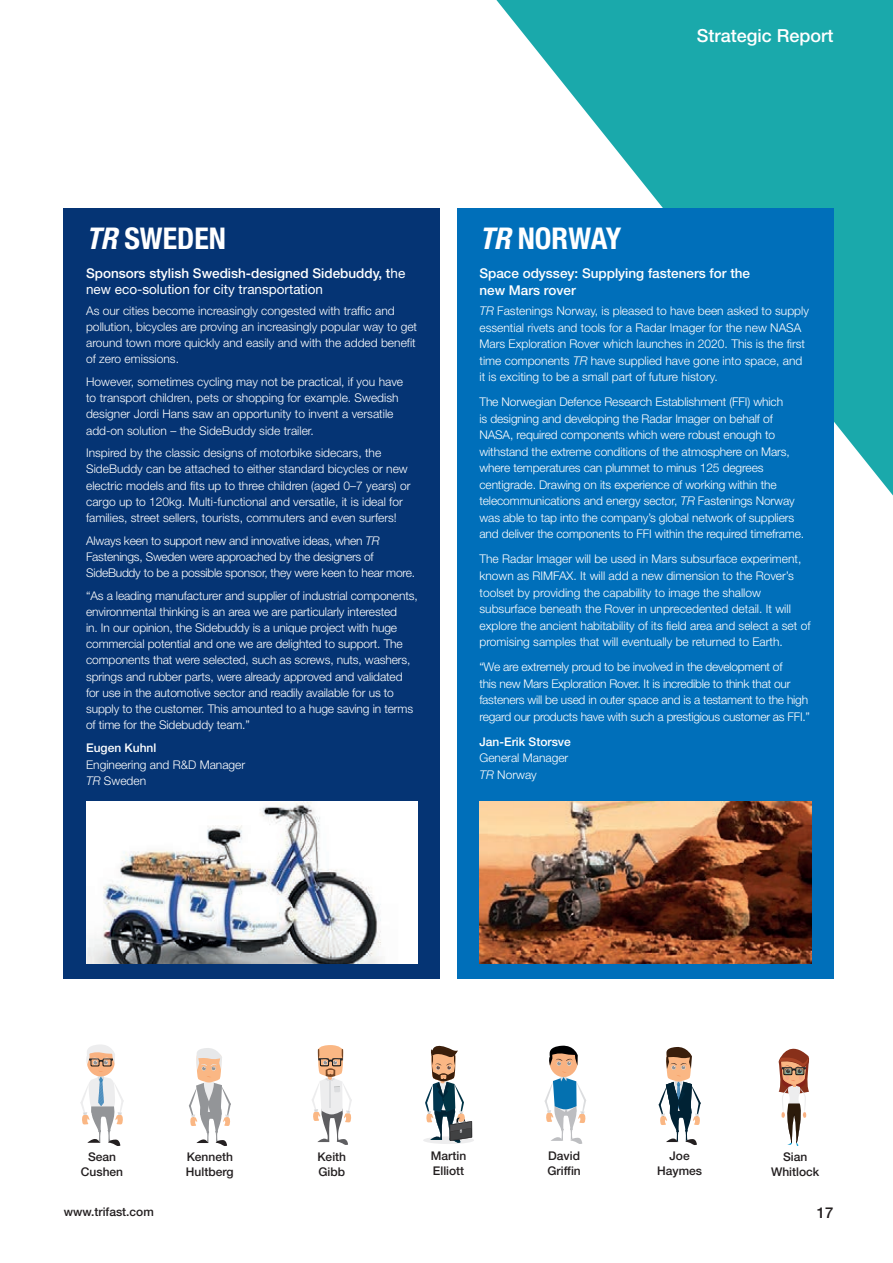
<style>
.page{position:relative;width:893px;height:1263px;background:#fff}
.page>*{position:absolute;margin:0;border:0;box-sizing:border-box;transform-origin:0 0}
.t1{font:700 condensed 30px "Helvetica Neue LT Std";color:#fff}
.t2{font:500 18px "Helvetica Neue LT Std";color:#fff}
.t3{font:500 15px "Helvetica Neue LT Std";color:#231f20}
.t4{font:500 13.5px/16.2px "Helvetica Neue LT Std";color:#fff}
.t5{font:300 12px/16.5px "Helvetica Neue LT Std";letter-spacing:-.01em;color:#fff}
.t6{font:500 12px/15px "Helvetica Neue LT Std";color:#231f20}
.t7{font:500 12px "Helvetica Neue LT Std";color:#fff}
.s1{font-style:italic}
.s2{font-weight:400}
</style>
<div class="page">
<svg style="left:496px;top:0;width:397px;height:511px;fill:#1aa9ab"></svg>
<div style="left:64px;top:208px;width:376px;height:771px;background:#053474"></div>
<div style="left:457px;top:208px;width:376px;height:771px;background:#006fba"></div>
<svg style="left:545px;top:1045px;width:41px;height:99px"></svg>
<svg style="left:659px;top:1047px;width:42px;height:98px"></svg>
<svg style="left:189px;top:1048px;width:42px;height:98px"></svg>
<svg style="left:80px;top:1045px;width:44px;height:101px"></svg>
<svg style="left:312px;top:1045px;width:40px;height:100px"></svg>
<div style="left:423px;top:1136px;width:51px;height:8px;background:#ededee;border-radius:50%"></div>
<svg style="left:425px;top:1045px;width:48px;height:98px"></svg>
<svg style="left:779px;top:1048px;width:31px;height:98px"></svg>
<img style="left:86px;top:801px;width:332px;height:162px">
<img style="left:479px;top:801px;width:332px;height:162px">
<h2 class="t2" style="left:697px;top:24px;width:138px">Strategic Report</h2>
<h1 class="t1" style="left:86px;top:220px;width:141px"><span class="s1">TR</span> SWEDEN</h1>
<p class="t4" style="left:86px;top:265px;width:321px">Sponsors stylish Swedish-designed Sidebuddy, t<span class="s2">he new eco-solution for city transportation</span></p>
<p class="t5" style="left:86px;top:302px;width:333px">As our cities become increasingly congested with traffic and pollution, bicycles are proving an increasingly popular way to get around town more quickly and easily and with the added benefit of zero emissions.</p>
<p class="t5" style="left:86px;top:373px;width:318px">However, sometimes cycling may not be practical, if you have to transport children, pets or shopping for example. Swedish designer Jordi Hans saw an opportunity to invent a versatile add-on solution – the SideBuddy side trailer.</p>
<p class="t5" style="left:86px;top:445px;width:326px">Inspired by the classic designs of motorbike sidecars, the SideBuddy can be attached to either standard bicycles or new electric models and fits up to three children (aged 0–7 years) or cargo up to 120kg. Multi-functional and versatile, it is ideal for families, street sellers, tourists, commuters and even surfers!</p>
<p class="t5" style="left:86px;top:532px;width:331px">Always keen to support new and innovative ideas, when <span class="s1">TR<br></span>Fastenings, Sweden were approached by the designers of<br>SideBuddy to be a possible sponsor, they were keen to hear more.</p>
<p class="t5" style="left:86px;top:587px;width:333px">“As a leading manufacturer and supplier of industrial components, environmental thinking is an area we are particularly interested<br>in. In our opinion, the Sidebuddy is a unique project with huge commercial potential and one we are delighted to support. The components that were selected, such as screws, nuts, washers, springs and rubber parts, were already approved and validated for use in the automotive sector and readily available for us to supply to the customer. This amounted to a huge saving in terms of time for the Sidebuddy team.”</p>
<p class="t7" style="left:86px;top:741px;width:72px">Eugen Kuhnl</p>
<p class="t5" style="left:86px;top:756px;width:161px">Engineering and R&amp;D Manager<br><span class="s1">TR</span> Sweden</p>
<h1 class="t1" style="left:479px;top:220px;width:144px"><span class="s1">TR</span> NORWAY</h1>
<p class="t4" style="left:479px;top:265px;width:272px">Space odyssey: Supplying fasteners for the new Mars rover</p>
<p class="t5" style="left:479px;top:303px;width:331px"><span class="s1">TR</span> Fastenings Norway, is pleased to have been asked to supply essential rivets and tools for a Radar Imager for the new NASA Mars Exploration Rover which launches in 2020. This is the first time components <span class="s1">TR</span> have supplied have gone into space, and it is exciting to be a small part of future history.</p>
<p class="t5" style="left:479px;top:394px;width:326px">The Norwegian Defence Research Establishment (FFI) which<br>is designing and developing the Radar Imager on behalf of NASA, required components which were robust enough to withstand the extreme conditions of the atmosphere on Mars, where temperatures can plummet to minus 125 degrees centigrade. Drawing on its experience of working within the telecommunications and energy sector, <span class="s1">TR</span> Fastenings Norway was able to tap into the company’s global network of suppliers and deliver the components to FFI within the required timeframe.</p>
<p class="t5" style="left:479px;top:551px;width:332px">The Radar Imager will be used in Mars subsurface experiment, known as RIMFAX. It will add a new dimension to the Rover’s toolset by providing the capability to image the shallow subsurface beneath the Rover in unprecedented detail. It will explore the ancient habitability of its field area and select a set of promising samples that will eventually be returned to Earth.</p>
<p class="t5" style="left:479px;top:658px;width:332px">“We are extremely proud to be involved in the development of<br>this new Mars Exploration Rover. It is incredible to think that our fasteners will be used in outer space and is a testament to the high regard our products have with such a prestigious customer as FFI.”</p>
<p class="t7" style="left:479px;top:734px;width:93px">Jan-Erik Storsve</p>
<p class="t5" style="left:479px;top:749px;width:90px">General Manager<br><span class="s1">TR</span> Norway</p>
<p class="t6" style="left:81px;top:1149px;width:44px;text-align:center">Sean<br>Cushen</p>
<p class="t6" style="left:317px;top:1149px;width:30px">Keith<br>Gibb</p>
<p class="t6" style="left:431px;top:1148px;width:37px">Martin<br>Elliott</p>
<p class="t6" style="left:771px;top:1149px;width:50px;text-align:center">Sian<br>Whitlock</p>
<p class="t6" style="left:64px;top:1204px;width:92px">www.trifast.com</p>
<p class="t3" style="left:817px;top:1204px;width:18px">17</p>
<p class="t6" style="left:547px;top:1148px;width:35px">David<br>Griffin</p>
<p class="t6" style="left:657px;top:1148px;width:46px;text-align:center">Joe<br>Haymes</p>
<p class="t6" style="left:186px;top:1149px;width:49px">Kenneth<br>Hultberg</p>
</div>
